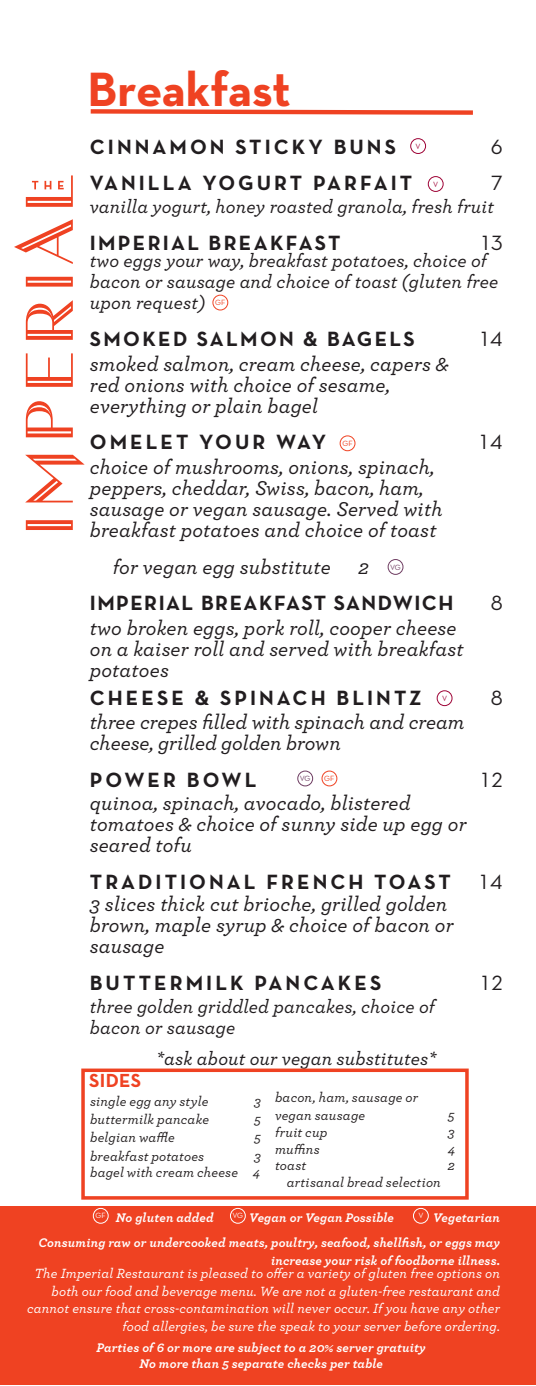
<style>
.page{position:relative;width:536px;height:1386px;background:#fff}
.page>*{position:absolute;margin:0;border:0;box-sizing:border-box;transform-origin:0 0}
.t1{font:700 49px "Neutra Text";letter-spacing:-.005em;color:#ef4222}
.t2{font:italic 500 21px/21px "Archer";letter-spacing:.01em;color:#211d1f}
.t3{font:700 21px "Neutra Text";letter-spacing:.145em;color:#211d1f}
.t4{font:700 21px "Neutra Text";letter-spacing:.11em;color:#211d1f}
.t5{font:700 21px "Neutra Text";letter-spacing:.07em;color:#211d1f}
.t6{font:21px "Neutra Text Book Alt";letter-spacing:.14em;color:#211d1f}
.t7{font:italic 500 19.25px/21px "Archer";letter-spacing:.01em;color:#211d1f}
.t8{font:700 19.25px "Neutra Text";letter-spacing:.015em;color:#ef4222}
.t9{font:italic 500 14px/17.5px "Archer";letter-spacing:.01em;color:#fff;text-align:right}
.t10{font:italic 500 14px/16.6px "Archer";letter-spacing:.015em;color:#231f20;text-align:right}
.t11{font:italic 700 13.12px/25.4px "Archer Pro";letter-spacing:.01em;color:#fff;text-align:right}
.t12{font:7.7px "Neutra Text Book Alt";color:#ef4222}
.t13{font:7.7px "Neutra Text Book Alt";color:#6e3c61}
.t14{font:7.7px "Neutra Text Book Alt";color:#fff}
.t15{font:7.7px "Neutra Text Book Alt";color:#9e0336}
</style>
<div class="page">
<div style="left:0;top:1206px;width:536px;height:179px;background:#ef4222"></div>
<svg style="left:90px;top:109px;width:383px;height:6px;background:#f3745c"></svg>
<div style="left:93px;top:1208px;width:16px;height:16px;border:1px solid #fff;border-radius:50%"></div>
<div style="left:230px;top:1208px;width:16px;height:16px;border:1px solid #fff;border-radius:50%"></div>
<div style="left:413px;top:1208px;width:15px;height:16px;border:1px solid #fff;border-radius:50%"></div>
<div style="left:81px;top:1069px;width:387px;height:131px;border:4px solid #ef4222"></div>
<svg style="left:26px;top:520px;width:47px;height:10px"></svg>
<svg style="left:25px;top:455px;width:60px;height:47px"></svg>
<svg style="left:26px;top:401px;width:47px;height:36px"></svg>
<svg style="left:26px;top:353px;width:47px;height:34px"></svg>
<svg style="left:26px;top:300px;width:47px;height:40px"></svg>
<svg style="left:26px;top:277px;width:47px;height:10px"></svg>
<svg style="left:14px;top:219px;width:59px;height:45px"></svg>
<svg style="left:26px;top:175px;width:47px;height:32px"></svg>
<div style="left:297px;top:771px;width:16px;height:15px;border:1px solid #6e3c61;border-radius:50%"></div>
<div style="left:410px;top:138px;width:16px;height:16px;border:1px solid #9e0336;border-radius:50%"></div>
<div style="left:427px;top:176px;width:16px;height:16px;border:1px solid #9e0336;border-radius:50%"></div>
<div style="left:387px;top:559px;width:16px;height:16px;border:1px solid #6e3c61;border-radius:50%"></div>
<div style="left:436px;top:690px;width:16px;height:16px;border:1px solid #9e0336;border-radius:50%"></div>
<div style="left:321px;top:771px;width:16px;height:15px;border:1px solid #ef4222;border-radius:50%"></div>
<div style="left:339px;top:435px;width:16px;height:16px;border:1px solid #ef4222;border-radius:50%"></div>
<div style="left:212px;top:295px;width:16px;height:15px;border:1px solid #ef4222;border-radius:50%"></div>
<h1 class="t1" style="left:88px;top:58px;width:205px">Breakfast</h1>
<p class="t3" style="left:90px;top:133px;width:307px">CINNAMON STICKY BUNS</p>
<p class="t6" style="left:490px;top:134px;width:13px">6</p>
<p class="t3" style="left:90px;top:170px;width:324px">VANILLA YOGURT PARFAIT</p>
<p class="t6" style="left:491px;top:171px;width:13px">7</p>
<p class="t7" style="left:90px;top:195px;width:405px">vanilla yogurt, honey roasted granola, fresh fruit</p>
<p class="t4" style="left:90px;top:230px;width:252px">IMPERIAL BREAKFAST</p>
<p class="t6" style="left:482px;top:230px;width:22px">13</p>
<p class="t7" style="left:90px;top:249px;width:410px">two eggs your way, breakfast potatoes, choice of bacon or sausage and choice of toast (gluten free upon request)</p>
<p class="t4" style="left:90px;top:326px;width:326px">SMOKED SALMON &amp; BAGELS</p>
<p class="t6" style="left:481px;top:326px;width:23px">14</p>
<p class="t2" style="left:90px;top:352px;width:360px">smoked salmon, cream cheese, capers &amp; red onions with choice of sesame, everything or plain bagel</p>
<p class="t3" style="left:90px;top:429px;width:238px">OMELET YOUR WAY</p>
<p class="t6" style="left:480px;top:430px;width:24px">14</p>
<p class="t2" style="left:90px;top:455px;width:354px">choice of mushrooms, onions, spinach, peppers, cheddar, Swiss, bacon, ham, sausage or vegan sausage. Served with breakfast potatoes and choice of toast</p>
<p class="t2" style="left:113px;top:555px;width:219px">for vegan egg substitute</p>
<p class="t2" style="left:358px;top:555px;width:12px">2</p>
<p class="t5" style="left:90px;top:590px;width:365px">IMPERIAL BREAKFAST SANDWICH</p>
<p class="t6" style="left:490px;top:591px;width:13px">8</p>
<p class="t2" style="left:90px;top:616px;width:375px">two broken eggs, pork roll, cooper cheese on a kaiser roll and served with breakfast potatoes</p>
<p class="t3" style="left:90px;top:685px;width:333px">CHEESE &amp; SPINACH BLINTZ</p>
<p class="t6" style="left:490px;top:685px;width:13px">8</p>
<p class="t2" style="left:90px;top:711px;width:376px">three crepes filled with spinach and cream cheese, grilled golden brown</p>
<p class="t3" style="left:90px;top:767px;width:168px">POWER BOWL</p>
<p class="t6" style="left:481px;top:767px;width:22px">12</p>
<p class="t2" style="left:90px;top:791px;width:378px">quinoa, spinach, avocado, blistered tomatoes &amp; choice of sunny side up egg or seared tofu</p>
<p class="t3" style="left:90px;top:868px;width:362px">TRADITIONAL FRENCH TOAST</p>
<p class="t6" style="left:480px;top:869px;width:24px">14</p>
<p class="t2" style="left:90px;top:893px;width:365px">3 slices thick cut brioche, grilled golden brown, maple syrup &amp; choice of bacon or sausage</p>
<p class="t3" style="left:90px;top:970px;width:293px">BUTTERMILK PANCAKES</p>
<p class="t6" style="left:481px;top:970px;width:22px">12</p>
<p class="t7" style="left:90px;top:995px;width:346px">three golden griddled pancakes, choice of bacon or sausage</p>
<p class="t7" style="left:156px;top:1047px;width:281px">*ask about our vegan substitutes*</p>
<p class="t15" style="left:415px;top:141px;width:7px">V</p>
<p class="t15" style="left:433px;top:179px;width:7px">V</p>
<p class="t12" style="left:215px;top:298px;width:12px">GF</p>
<p class="t12" style="left:342px;top:439px;width:12px">GF</p>
<p class="t13" style="left:390px;top:562px;width:12px">VG</p>
<p class="t15" style="left:442px;top:693px;width:7px">V</p>
<p class="t13" style="left:300px;top:774px;width:12px">VG</p>
<p class="t12" style="left:324px;top:774px;width:12px">GF</p>
<p class="t8" style="left:89px;top:1069px;width:54px">SIDES</p>
<p class="t10" style="left:90px;top:1092px;width:120px">single egg any style</p>
<p class="t10" style="left:254px;top:1092px;width:8px">3</p>
<p class="t10" style="left:90px;top:1110px;width:121px">buttermilk pancake</p>
<p class="t10" style="left:254px;top:1110px;width:8px">5</p>
<p class="t10" style="left:90px;top:1129px;width:86px">belgian waffle</p>
<p class="t10" style="left:254px;top:1129px;width:8px">5</p>
<p class="t10" style="left:90px;top:1147px;width:116px">breakfast potatoes</p>
<p class="t10" style="left:90px;top:1147px;width:172px">3<br>bagel with cream cheese 4</p>
<p class="t10" style="left:275px;top:1087px;width:144px;line-height:18.4px;text-align:left">bacon, ham, sausage or vegan sausage</p>
<p class="t10" style="left:448px;top:1107px;width:8px">5</p>
<p class="t10" style="left:275px;top:1123px;width:54px">fruit cup</p>
<p class="t10" style="left:448px;top:1123px;width:8px">3</p>
<p class="t10" style="left:275px;top:1140px;width:46px">muffins</p>
<p class="t10" style="left:448px;top:1140px;width:9px">4</p>
<p class="t10" style="left:275px;top:1156px;width:33px">toast</p>
<p class="t10" style="left:448px;top:1156px;width:8px">2</p>
<p class="t10" style="left:286px;top:1173px;width:156px">artisanal bread selection</p>
<p class="t11" style="left:96px;top:1204px;width:119px"><sup>GF</sup> No gluten added</p>
<p class="t11" style="left:249px;top:1204px;width:146px">Vegan or Vegan Possible</p>
<p class="t14" style="left:232px;top:1211px;width:12px">VG</p>
<p class="t14" style="left:418px;top:1211px;width:7px">V</p>
<p class="t11" style="left:38px;top:1204px;width:463px">Vegetarian<br>Consuming raw or undercooked meats, poultry, seafood, shellfish, or eggs may</p>
<p class="t11" style="left:271px;top:1247px;width:230px">increase your risk of foodborne illness.</p>
<p class="t9" style="left:27px;top:1264px;width:474px">The Imperial Restaurant is pleased to offer a variety of gluten free options on both our food and beverage menu. We are not a gluten-free restaurant and cannot ensure that cross-contamination will never occur. If you have any other food allergies, be sure the speak to your server before ordering.</p>
<p class="t11" style="left:97px;top:1338px;width:330px;line-height:16.6px;text-align:center">Parties of 6 or more are subject to a 20% server gratuity<br>No more than 5 separate checks per table</p>
</div>
